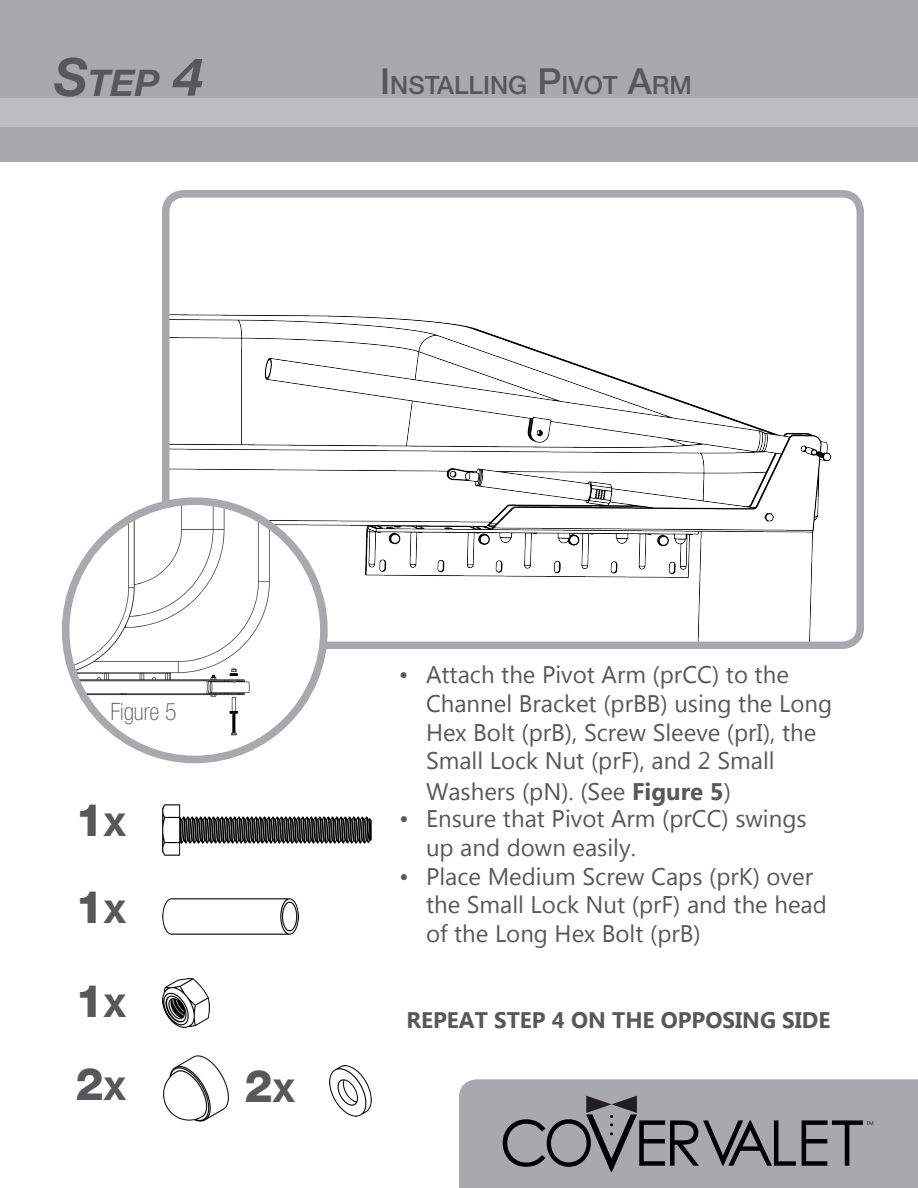
<style>
.page{position:relative;width:918px;height:1188px;background:#fff}
.page>*{position:absolute;margin:0;border:0;box-sizing:border-box;transform-origin:0 0}
.Step_heading{font:800 45px "Helvetica Neue";color:#57585a}
.Step_heading-2{font:italic 700 36.75px "Helvetica Neue";color:#57585a}
.STEP_DISCRIPTION{font:500 25.2px "Helvetica Neue";color:#57585a}
.t1{font:24px/29.1px "Myanmar Text";color:#57585a}
.PARTS{font:100 condensed 24px "Helvetica Neue";color:#57585a}
.body_text{font:700 22.5px "Myanmar Text";color:#57585a}
.t2{font:5.55px "Century Gothic";color:#000}
.s1{font-size:52.5px}
.s2{font-size:36px}
.s3{font-size:31.5px}
.s4{font-weight:700}
.s5{font-style:inherit}
</style>
<div class="page">
<div style="left:459px;top:1079px;width:459px;height:109px;background:#a8a9ad"></div>
<div style="left:0;top:0;width:918px;height:162px;background:#a8a9ad"></div>
<div style="left:0;top:98px;width:918px;height:29px;background:#bcbdc0"></div>
<svg style="left:802px;top:1120px;width:61px;height:46px;background:#78787b"></svg>
<svg style="left:503px;top:1096px;width:293px;height:76px;background:#87888b"></svg>
<img style="left:171px;top:314px;width:684px;height:326px">
<div style="left:162px;top:190px;width:702px;height:459px;border:8px solid #a8a9ad;border-radius:18px"></div>
<img style="left:61px;top:491px;width:252px;height:143px">
<svg style="left:62px;top:497px;width:266px;height:266px"></svg>
<img style="left:162px;top:805px;width:210px;height:51px">
<img style="left:162px;top:978px;width:48px;height:50px">
<img style="left:162px;top:899px;width:136px;height:35px">
<img style="left:163px;top:1055px;width:66px;height:67px">
<img style="left:329px;top:1066px;width:43px;height:51px">
<p class="Step_heading-2" style="left:54px;top:60px;width:151px"><span class="s1">S</span>tep <span class="s1">4</span></p>
<p class="STEP_DISCRIPTION" style="left:380px;top:70px;width:313px"><span class="s2">I</span> NSTALLING <span class="s2">P</span>IVOT <span class="s2">A</span>RM</p>
<p class="PARTS" style="left:110px;top:698px;width:68px">Figure 5</p>
<p class="Step_heading" style="left:76px;top:793px;width:52px">1<span class="s3">X</span></p>
<p class="Step_heading" style="left:76px;top:880px;width:52px">1<span class="s3">X</span></p>
<p class="Step_heading" style="left:76px;top:974px;width:52px">1<span class="s3">X</span></p>
<p class="Step_heading" style="left:76px;top:1058px;width:52px">2<span class="s3">X</span></p>
<p class="Step_heading" style="left:244px;top:1060px;width:52px">2<span class="s3">X</span></p>
<p class="t1" style="left:426px;top:660px;width:408px;text-indent:-27px">• Attach the Pivot Arm (prCC) to the Channel Bracket (prBB) using the Long Hex Bolt (prB), Screw Sleeve (prI), the Small Lock Nut (prF), and 2 Small Washers (pN). (See <span class="s4">Figure 5</span>)</p>
<p class="t1" style="left:426px;top:804px;width:382px;text-indent:-27px">• Ensure that Pivot Arm (prCC) swings up and down easily.</p>
<p class="t1" style="left:426px;top:862px;width:402px;text-indent:-27px">• Place Medium Screw Caps (prK) over the Small Lock Nut (prF) and the head of the Long Hex Bolt (prB)</p>
<p class="body_text" style="left:406px;top:1007px;width:426px">REPEAT STEP <span class="s5">4 ON</span> THE OPPOSING SIDE</p>
<p class="t2" style="left:867px;top:1119px;width:9px">TM</p>
</div>
